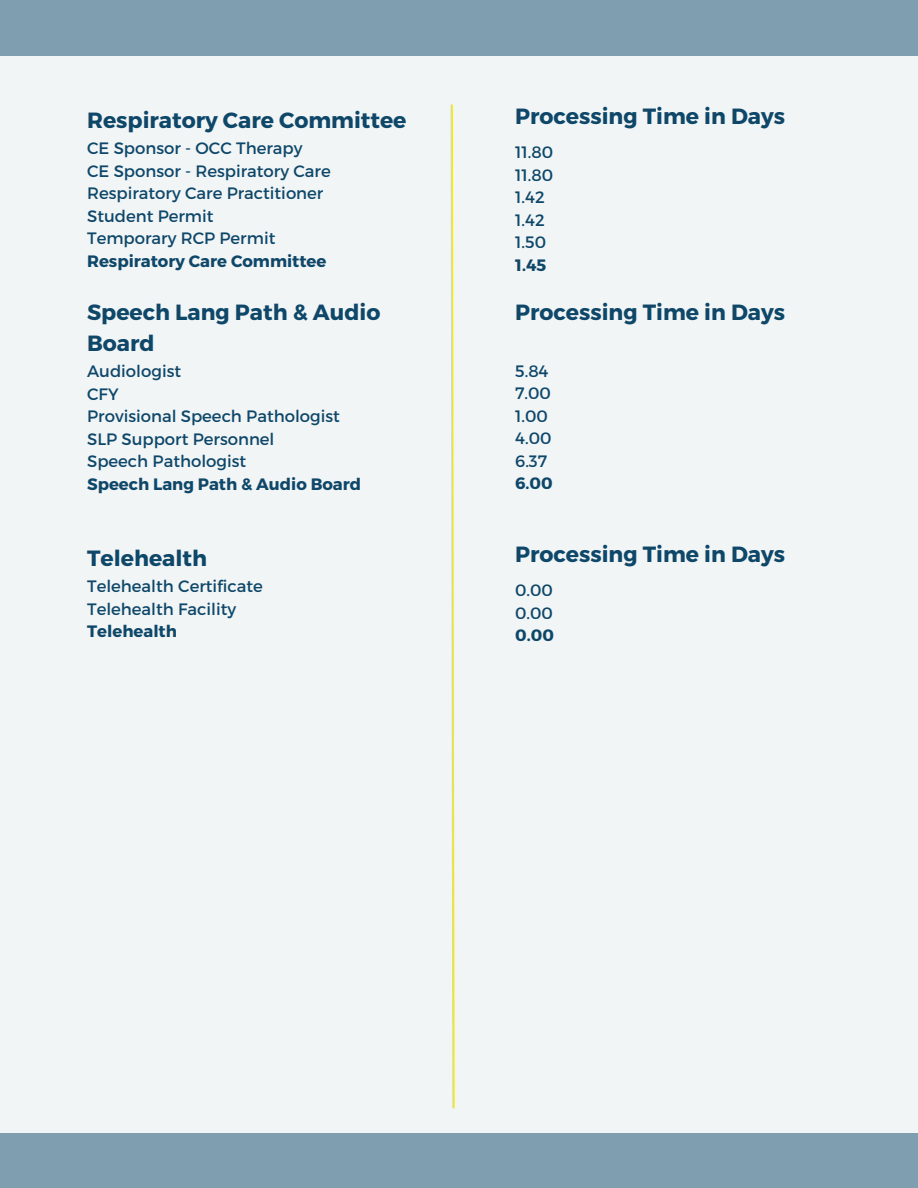
<style>
.page{position:relative;width:918px;height:1188px;background:#7f9eb0}
.page>*{position:absolute;margin:0;border:0;box-sizing:border-box;transform-origin:0 0}
.t1{font:700 22.05px/30.3px "Montserrat";color:#0f4769}
.t2{font:16.5px "Montserrat";color:#0f4769}
.t3{font:700 16.5px "Montserrat";color:#0f4769}
</style>
<div class="page">
<div style="left:0;top:56px;width:918px;height:1076px;background:#f1f5f6"></div>
<svg style="left:450px;top:104px;width:5px;height:1005px"></svg>
<h1 class="t1" style="left:87px;top:103px;width:321px">Respiratory Care Committee</h1>
<p class="t2" style="left:87px;top:138px;width:217px">CE Sponsor - OCC Therapy</p>
<p class="t2" style="left:87px;top:160px;width:245px">CE Sponsor - Respiratory Care</p>
<p class="t2" style="left:87px;top:183px;width:238px">Respiratory Care Practitioner</p>
<p class="t2" style="left:87px;top:205px;width:128px">Student Permit</p>
<p class="t2" style="left:87px;top:228px;width:190px">Temporary RCP Permit</p>
<p class="t3" style="left:87px;top:250px;width:241px">Respiratory Care Committee</p>
<h1 class="t1" style="left:87px;top:296px;width:295px">Speech Lang Path &amp; Audio<br>Board</h1>
<p class="t2" style="left:87px;top:361px;width:96px">Audiologist</p>
<p class="t2" style="left:87px;top:383px;width:33px">CFY</p>
<p class="t2" style="left:87px;top:406px;width:254px">Provisional Speech Pathologist</p>
<h1 class="t2" style="left:87px;top:428px;width:189px">SLP Support Personnel</h1>
<p class="t2" style="left:87px;top:451px;width:161px">Speech Pathologist</p>
<p class="t3" style="left:87px;top:473px;width:276px">Speech Lang Path &amp; Audio Board</p>
<p class="t1" style="left:87px;top:542px;width:121px">Telehealth</p>
<p class="t2" style="left:87px;top:576px;width:177px">Telehealth Certificate</p>
<p class="t2" style="left:87px;top:598px;width:151px">Telehealth Facility</p>
<p class="t3" style="left:87px;top:621px;width:91px">Telehealth</p>
<h1 class="t1" style="left:515px;top:100px;width:271px">Processing Time in Days</h1>
<p class="t2" style="left:515px;top:141px;width:40px">11.80</p>
<p class="t2" style="left:515px;top:164px;width:40px">11.80</p>
<p class="t2" style="left:515px;top:186px;width:31px">1.42</p>
<p class="t2" style="left:515px;top:209px;width:31px">1.42</p>
<p class="t2" style="left:515px;top:231px;width:32px">1.50</p>
<p class="t3" style="left:515px;top:254px;width:33px">1.45</p>
<p class="t1" style="left:515px;top:296px;width:271px">Processing Time in Days</p>
<p class="t2" style="left:515px;top:360px;width:35px">5.84</p>
<p class="t2" style="left:515px;top:383px;width:37px">7.00</p>
<p class="t2" style="left:515px;top:405px;width:34px">1.00</p>
<h1 class="t2" style="left:515px;top:428px;width:38px">4.00</h1>
<p class="t2" style="left:515px;top:450px;width:34px">6.37</p>
<p class="t3" style="left:515px;top:473px;width:39px">6.00</p>
<h1 class="t1" style="left:515px;top:538px;width:271px">Processing Time in Days</h1>
<p class="t2" style="left:515px;top:580px;width:39px">0.00</p>
<p class="t2" style="left:515px;top:602px;width:39px">0.00</p>
<p class="t3" style="left:515px;top:625px;width:40px">0.00</p>
</div>
